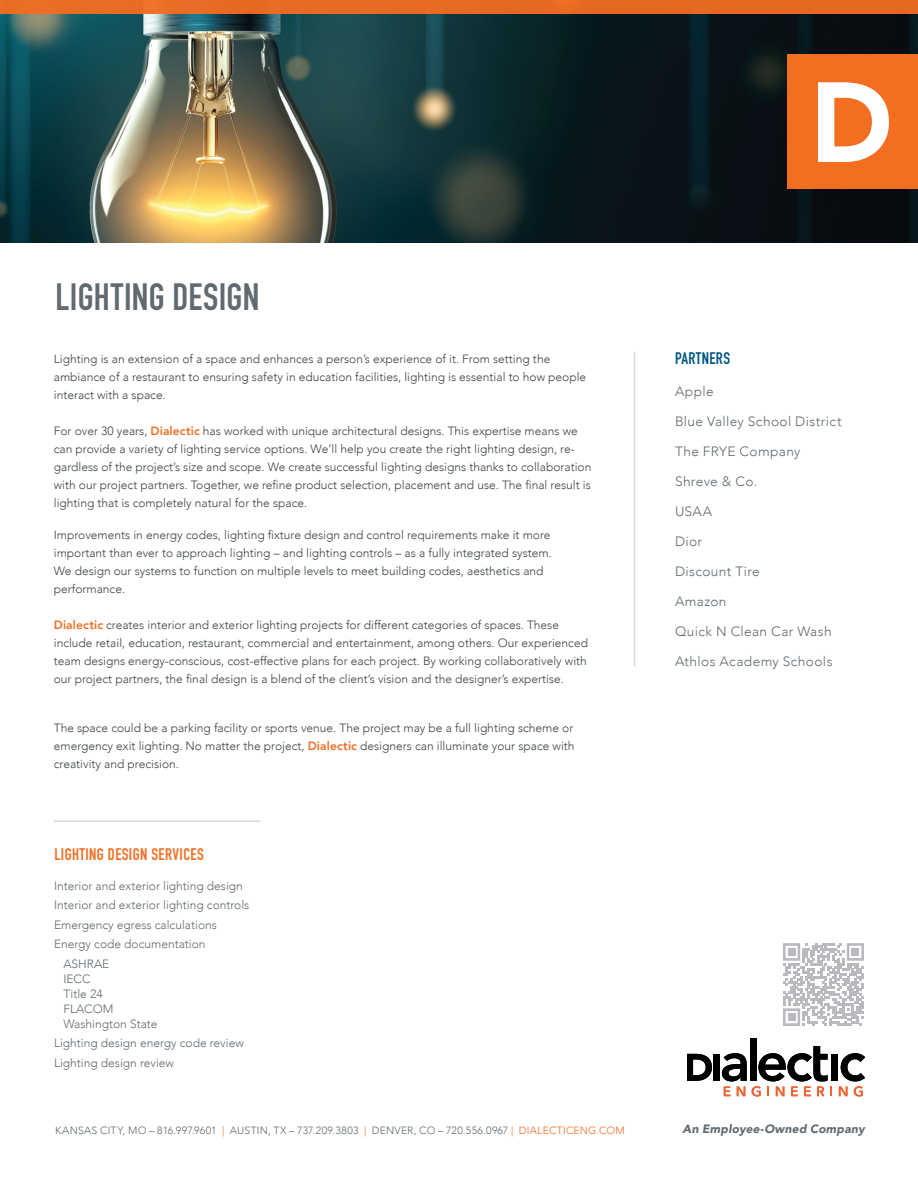
<style>
.page{position:relative;width:918px;height:1188px;background:#fff}
.page>*{position:absolute;margin:0;border:0;box-sizing:border-box;transform-origin:0 0}
.t1{font:700 37.5px "DIN Condensed";letter-spacing:.005em;color:#606a70}
.t2{font:700 16.5px "DIN Condensed";letter-spacing:.025em;color:#f36d21}
.t3{font:700 16.5px "DIN Condensed";letter-spacing:.025em;color:#005581}
.t4{font:300 13.5px "Avenir";letter-spacing:.03em;color:#606a70}
.t5{font:300 12px/18px "Avenir";color:#3d4643}
.t6{font:300 12px/15px "Avenir";color:#606a70}
.t7{font:italic 900 12px "Avenir";letter-spacing:.02em;color:#606a70}
.t8{font:300 10.5px "Avenir";letter-spacing:.02em;color:#606a70}
.s1{font-weight:800;color:#f36d21}
.s2{color:#f36d21}
</style>
<div class="page">
<img style="left:0;top:14px;width:918px;height:229px">
<div style="left:0;top:0;width:918px;height:14px;background:#e76922"></div>
<hr style="left:54px;top:820px;width:206px;height:2px;background:#d6d7d6">
<div style="left:788px;top:54px;width:130px;height:135px;background:#f36e21"></div>
<svg style="left:818px;top:82px;width:71px;height:80px"></svg>
<hr style="left:634px;top:352px;width:1px;height:314px;background:#d6d7d6">
<svg style="left:783px;top:943px;width:81px;height:83px"></svg>
<div style="left:788px;top:948px;width:7px;height:8px;background:#b8babd"></div>
<div style="left:852px;top:948px;width:7px;height:8px;background:#b8babd"></div>
<div style="left:788px;top:1013px;width:7px;height:8px;background:#b8babd"></div>
<div style="left:714px;top:1054px;width:6px;height:27px;background:#000"></div>
<div style="left:750px;top:1038px;width:6px;height:43px;background:#000"></div>
<svg style="left:722px;top:1046px;width:110px;height:51px"></svg>
<div style="left:831px;top:1054px;width:7px;height:27px;background:#000"></div>
<svg style="left:839px;top:1053px;width:26px;height:44px"></svg>
<svg style="left:687px;top:1054px;width:25px;height:27px"></svg>
<h1 class="t1" style="left:56px;top:272px;width:205px">LIGHTING DESIGN</h1>
<p class="t5" style="left:54px;top:350px;width:498px">Lighting is an extension of a space and enhances a person’s experience of it. From setting the</p>
<h2 class="t3" style="left:675px;top:347px;width:57px">PARTNERS</h2>
<p class="t5" style="left:54px;top:368px;width:534px">ambiance of a restaurant to ensuring safety in education facilities, lighting is essential to how people interact with a space.</p>
<p class="t5" style="left:54px;top:422px;width:539px">For over 30 years, <span class="s1">Dialectic</span> has worked with unique architectural designs. This expertise means we can provide a variety of lighting service options. We’ll help you create the right lighting design, re&shy;gardless of the project’s size and scope. We create successful lighting designs thanks to collaboration with our project partners. Together, we refine product selection, placement and use. The final result is lighting that is completely natural for the space.</p>
<p class="t5" style="left:54px;top:525px;width:500px">Improvements in energy codes, lighting fixture design and control requirements make it more important than ever to approach lighting – and lighting controls – as a fully integrated system.<br>We design our systems to function on multiple levels to meet building codes, aesthetics and performance.</p>
<p class="t5" style="left:54px;top:615px;width:536px"><span class="s1">Dialectic</span> creates interior and exterior lighting projects for different categories of spaces. These include retail, education, restaurant, commercial and entertainment, among others. Our experienced team designs energy-conscious, cost-effective plans for each project. By working collaboratively with our project partners, the final design is a blend of the client’s vision and the designer’s expertise.</p>
<p class="t5" style="left:54px;top:719px;width:522px;text-align:justify">The space could be a parking facility or sports venue. The project may be a full lighting scheme or emergency exit lighting. No matter the project, <span class="s1">Dialectic</span> designers can illuminate your space with creativity and precision.</p>
<p class="t4" style="left:675px;top:383px;width:40px">Apple</p>
<p class="t4" style="left:675px;top:413px;width:168px">Blue Valley School District</p>
<p class="t4" style="left:675px;top:443px;width:127px">The FRYE Company</p>
<p class="t4" style="left:675px;top:473px;width:84px">Shreve &amp; Co.</p>
<p class="t4" style="left:675px;top:503px;width:39px">USAA</p>
<p class="t4" style="left:675px;top:533px;width:29px">Dior</p>
<p class="t4" style="left:675px;top:563px;width:86px">Discount Tire</p>
<p class="t4" style="left:675px;top:593px;width:53px">Amazon</p>
<p class="t4" style="left:675px;top:623px;width:158px">Quick N Clean Car Wash</p>
<p class="t4" style="left:675px;top:653px;width:159px">Athlos Academy Schools</p>
<h2 class="t2" style="left:54px;top:843px;width:151px">LIGHTING DESIGN SERVICES</h2>
<p class="t6" style="left:54px;top:878px;width:190px">Interior and exterior lighting design</p>
<p class="t6" style="left:54px;top:897px;width:197px">Interior and exterior lighting controls</p>
<p class="t6" style="left:54px;top:917px;width:164px">Emergency egress calculations</p>
<p class="t6" style="left:54px;top:936px;width:153px">Energy code documentation</p>
<p class="t6" style="left:63px;top:956px;width:48px">ASHRAE</p>
<p class="t6" style="left:63px;top:971px;width:96px">IECC<br>Title 24<br>FLACOM<br>Washington State</p>
<p class="t6" style="left:54px;top:1033px;width:191px;line-height:19.5px">Lighting design energy code review<br>Lighting design review</p>
<p class="t8" style="left:55px;top:1124px;width:571px">KANSAS CITY, MO – 816.997.9601 <span class="s2">|</span> AUSTIN, TX – 737.209.3803 <span class="s2">|</span> DENVER, CO – 720.556.0967 <span class="s2">| DIALECTICENG.COM</span></p>
<p class="t7" style="left:683px;top:1118px;width:184px">An Employee-Owned Company</p>
</div>
